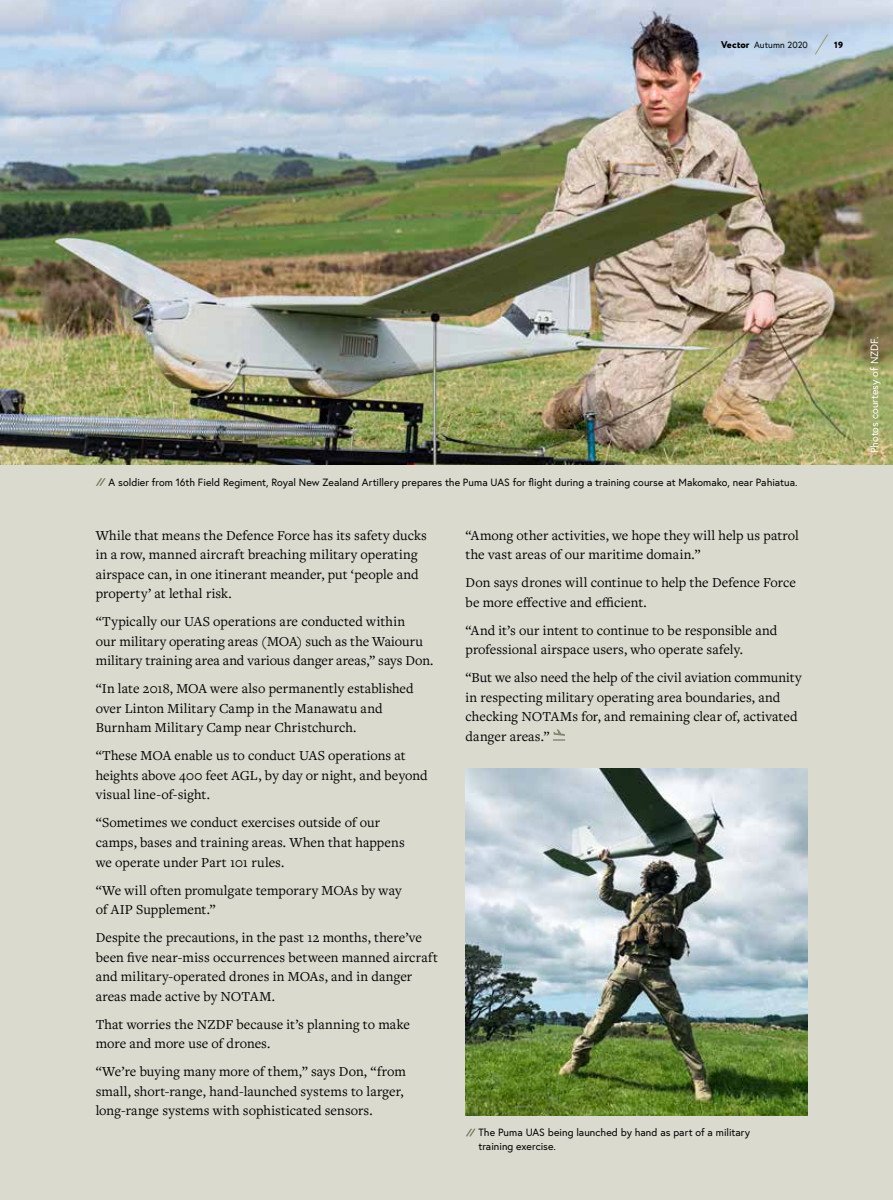
<style>
.page{position:relative;width:893px;height:1200px;background:#fff}
.page>*{position:absolute;margin:0;border:0;box-sizing:border-box;transform-origin:0 0}
.Body{font:14.25px/19.5px "Freight Text Pro";letter-spacing:.005em;color:#000}
.t1{font:10.5px/13.5px "Europa";letter-spacing:.005em;color:#000}
.t2{font:10.5px "Europa";letter-spacing:.005em;color:#fff}
.t3{font:9px "Europa";letter-spacing:.01em;color:#000}
.t4{font:800 9px "Circe";color:#000}
.s1{font-family:"Circe";font-weight:800;font-size:9.75px}
</style>
<div class="page">
<div style="left:0;top:0;width:893px;height:1199px;background:#dbdacf"></div>
<img style="left:0;top:0;width:893px;height:465px">
<svg style="left:553px;top:729px;width:12px;height:11px"></svg>
<svg style="left:96px;top:478px;width:10px;height:7px"></svg>
<svg style="left:466px;top:1128px;width:10px;height:7px"></svg>
<img style="left:466px;top:768px;width:342px;height:346px">
<svg style="left:814px;top:33px;width:15px;height:23px"></svg>
<p class="t3" style="left:721px;top:39px;width:88px"><span class="s1">Vector</span> Autumn 2020</p>
<p class="t4" style="left:834px;top:38px;width:10px">19</p>
<p class="t1" style="left:109px;top:475px;width:690px">A soldier from 16th Field Regiment, Royal New Zealand Artillery prepares the Puma UAS for flight during a training course at Makomako, near Pahiatua.</p>
<p class="Body" style="left:96px;top:524px;width:333px">While that means the Defence Force has its safety ducks in a row, manned aircraft breaching military operating airspace can, in one itinerant meander, put ‘people and property’ at lethal risk.</p>
<p class="Body" style="left:96px;top:611px;width:339px">“Typically our UAS operations are conducted within<br>our military operating areas (MOA) such as the Waiouru military training area and various danger areas,” says Don.</p>
<p class="Body" style="left:96px;top:678px;width:319px">“In late 2018, MOA were also permanently established over Linton Military Camp in the Manawatu and<br>Burnham Military Camp near Christchurch.</p>
<p class="Body" style="left:96px;top:745px;width:333px">“These MOA enable us to conduct UAS operations at heights above 400 feet AGL, by day or night, and beyond visual line-of-sight.</p>
<p class="Body" style="left:96px;top:812px;width:311px">“Sometimes we conduct exercises outside of our camps, bases and training areas. When that happens we operate under Part 101 rules.</p>
<p class="Body" style="left:96px;top:879px;width:307px">“We will often promulgate temporary MOAs by way of AIP Supplement.”</p>
<p class="Body" style="left:96px;top:926px;width:344px">Despite the precautions, in the past 12 months, there’ve been five near-miss occurrences between manned aircraft and military-operated drones in MOAs, and in danger areas made active by NOTAM.</p>
<p class="Body" style="left:96px;top:1013px;width:316px">That worries the NZDF because it’s planning to make more and more use of drones.</p>
<p class="Body" style="left:96px;top:1061px;width:312px">“We’re buying many more of them,” says Don, “from small, short-range, hand-launched systems to larger, long-range systems with sophisticated sensors.</p>
<p class="Body" style="left:466px;top:524px;width:335px">“Among other activities, we hope they will help us patrol the vast areas of our maritime domain.”</p>
<p class="Body" style="left:466px;top:572px;width:332px">Don says drones will continue to help the Defence Force be more effective and efficient.</p>
<p class="Body" style="left:466px;top:619px;width:313px">“And it’s our intent to continue to be responsible and professional airspace users, who operate safely.</p>
<p class="Body" style="left:466px;top:667px;width:337px">“But we also need the help of the civil aviation community in respecting military operating area boundaries, and checking NOTAMs for, and remaining clear of, activated danger areas.”</p>
<p class="t1" style="left:478px;top:1125px;width:273px">The Puma UAS being launched by hand as part of a military training exercise.</p>
<p class="t2" style="left:868px;top:453px;width:118px;rotate:-90deg">Photos courtesy of NZDF.</p>
</div>
